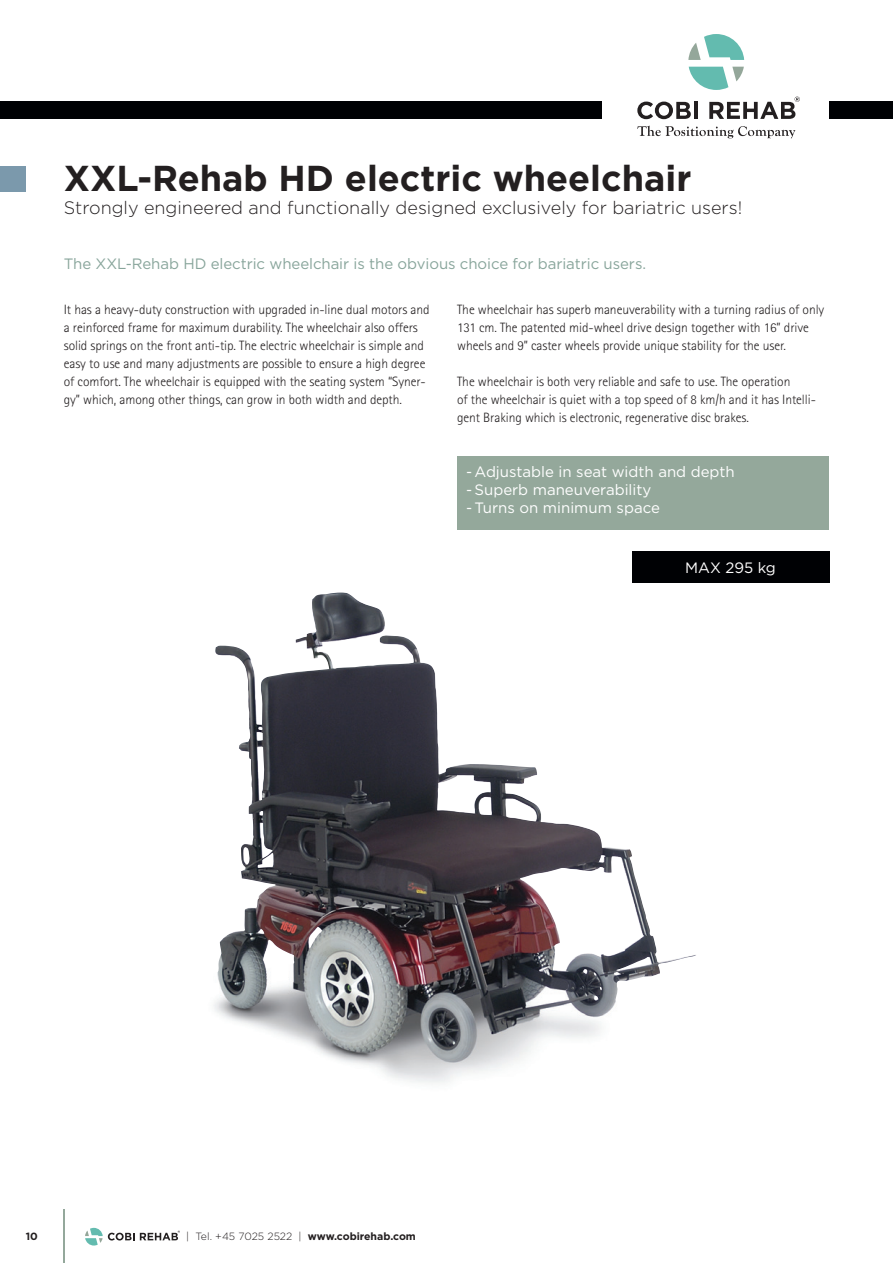
<style>
.page{position:relative;width:893px;height:1263px;background:#fff}
.page>*{position:absolute;margin:0;border:0;box-sizing:border-box;transform-origin:0 0}
.t1{font:700 36px "Gotham";color:#231f20}
.t2{font:300 18px "Gotham";color:#231f20}
.t3{font:15px "Gotham";color:#fff}
.t4{font:15px "Gotham";letter-spacing:-.005em;color:#88a59b}
.t5{font:300 13.5px/18px "Rotis Sans Serif";letter-spacing:-.005em;color:#231f20}
.t6{font:300 10.5px "Gotham";color:#231f20}
.t7{font:700 10.5px "Gotham";color:#231f20}
.s1{font-weight:700}
</style>
<div class="page">
<div style="left:0;top:166px;width:26px;height:25px;background:#7b99ac"></div>
<div style="left:0;top:102px;width:893px;height:17px;background:#000104"></div>
<div style="left:602px;top:0;width:227px;height:145px;background:#fff"></div>
<svg style="left:637px;top:126px;width:158px;height:12px"></svg>
<svg style="left:637px;top:102px;width:54px;height:17px"></svg>
<hr style="left:694px;top:102px;width:4px;height:17px;background:#231f20">
<svg style="left:688px;top:34px;width:56px;height:26px"></svg>
<svg style="left:689px;top:67px;width:55px;height:23px"></svg>
<svg style="left:709px;top:97px;width:91px;height:22px"></svg>
<img style="left:213px;top:592px;width:418px;height:491px">
<div style="left:458px;top:456px;width:371px;height:74px;background:#94a89b"></div>
<div style="left:632px;top:552px;width:197px;height:31px;background:#000104"></div>
<hr style="left:64px;top:1209px;width:1px;height:54px;background:#94a89b">
<svg style="left:85px;top:1228px;width:95px;height:17px"></svg>
<h1 class="t1" style="left:64px;top:158px;width:629px">XXL-Rehab HD electric wheelchair</h1>
<h2 class="t2" style="left:64px;top:197px;width:680px">Strongly engineered and functionally designed exclusively for bariatric users!</h2>
<p class="t4" style="left:64px;top:255px;width:584px">The XXL-Rehab HD electric wheelchair is the obvious choice for bariatric users.</p>
<p class="t5" style="left:64px;top:300px;width:367px">It has a heavy-duty construction with upgraded in-line dual motors and a reinforced frame for maximum durability. The wheelchair also offers solid springs on the front anti-tip. The electric wheelchair is simple and easy to use and many adjustments are possible to ensure a high degree of comfort. The wheelchair is equipped with the seating system “Syner&shy;gy” which, among other things, can grow in both width and depth.</p>
<p class="t5" style="left:457px;top:300px;width:369px">The wheelchair has superb maneuverability with a turning radius of only<br>131 cm. The patented mid-wheel drive design together with 16” drive wheels and 9” caster wheels provide unique stability for the user.</p>
<p class="t5" style="left:457px;top:372px;width:360px">The wheelchair is both very reliable and safe to use. The operation<br>of the wheelchair is quiet with a top speed of 8 km/h and it has Intelli&shy;gent Braking which is electronic, regenerative disc brakes.</p>
<p class="t3" style="left:466px;top:464px;width:270px">- Adjustable in seat width and depth</p>
<p class="t3" style="left:466px;top:482px;width:187px">- Superb maneuverability</p>
<p class="t3" style="left:466px;top:500px;width:195px">- Turns on minimum space</p>
<p class="t7" style="left:26px;top:1230px;width:14px">10</p>
<p class="t6" style="left:186px;top:1231px;width:231px">| Tel. +45 7025 2522 | <span class="s1">www.cobirehab.com</span></p>
<p class="t3" style="left:685px;top:559px;width:92px">MAX 295 kg</p>
</div>
